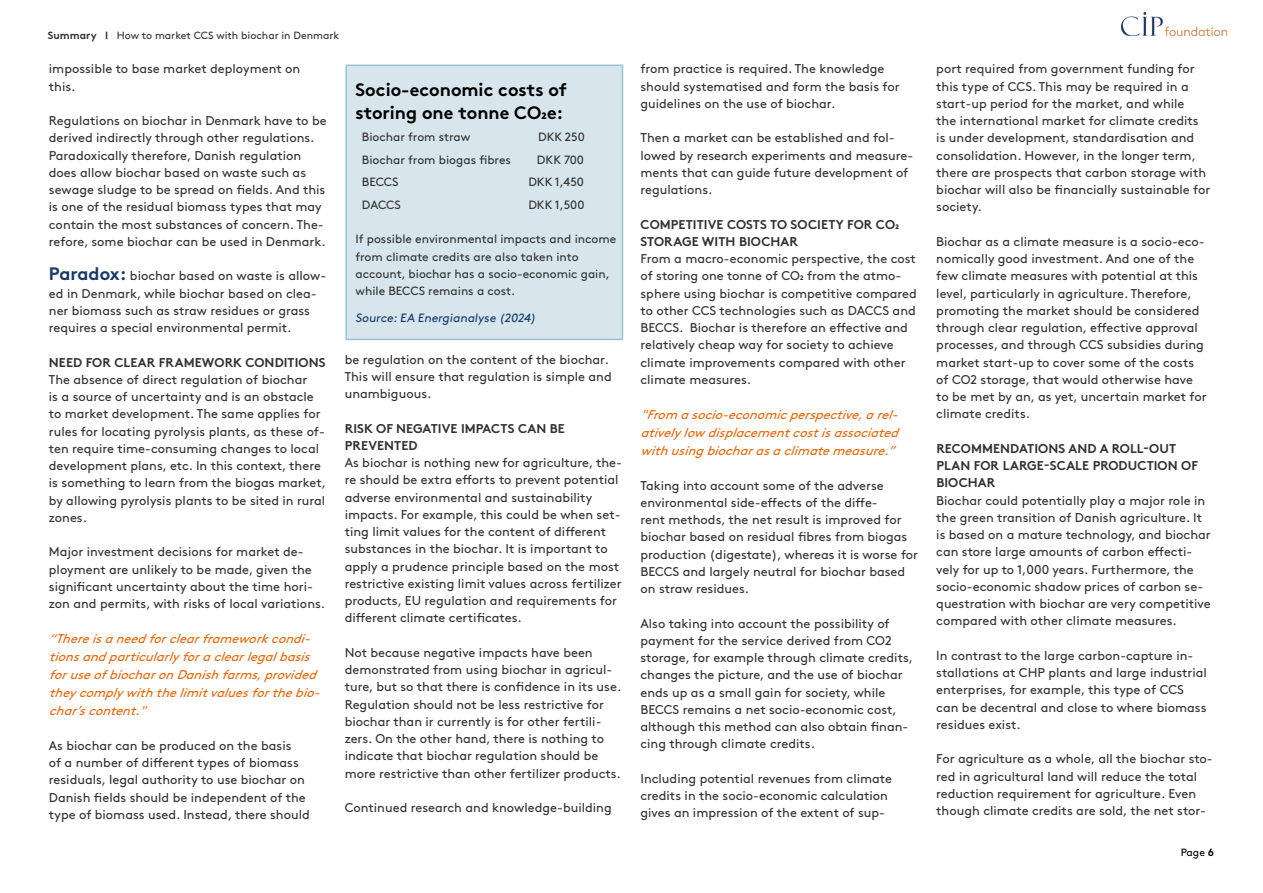
<style>
.page{position:relative;width:1263px;height:893px;background:#fff}
.page>*{position:absolute;margin:0;border:0;box-sizing:border-box;transform-origin:0 0}
.t1{font:700 18px/22.5px "Brown";color:#000}
.t2{font:12.75px/17.2px "Brown";color:#333}
.t3{font:italic 12.75px/18px "Brown";color:#ec6608}
.t4{font:700 12.75px/17.2px "Brown";letter-spacing:.005em;color:#333}
.t5{font:12px/17.2px "Brown";color:#333}
.t6{font:12px "Brown";color:#183a68}
.t7{font:10.5px "Brown";color:#333}
.t8{font:10.5px "Brown";color:#000}
.s1{font-weight:700}
.s2{font-weight:700;font-size:18px;color:#183a68}
</style>
<div class="page">
<div style="left:346px;top:65px;width:276px;height:274px;background:#d7e6ed"></div>
<div style="left:345px;top:65px;width:278px;height:275px;border:2px solid #9bc3d2"></div>
<img style="left:1122px;top:12px;width:105px;height:24px">
<p class="t7" style="left:48px;top:27px;width:293px"><span class="s1">Summary I</span> How to market CCS with biochar in Denmark</p>
<p class="t2" style="left:49px;top:59px;width:253px">impossible to base market deployment on this.</p>
<p class="t2" style="left:49px;top:111px;width:279px">Regulations on biochar in Denmark have to be derived indirectly through other regulations.<br>Paradoxically therefore, Danish regulation does allow biochar based on waste such as sewage sludge to be spread on fields. And this is one of the residual biomass types that may contain the most substances of concern. The&shy;refore, some biochar can be used in Denmark.</p>
<p class="t2" style="left:49px;top:266px;width:279px"><span class="s2">Paradox:</span> biochar based on waste is allow&shy;ed in Denmark, while biochar based on clea&shy;ner biomass such as straw residues or grass requires a special environmental permit.</p>
<p class="t4" style="left:49px;top:352px;width:278px">NEED FOR CLEAR FRAMEWORK CONDITIONS</p>
<p class="t2" style="left:49px;top:370px;width:279px">The absence of direct regulation of biochar<br>is a source of uncertainty and is an obstacle to market development. The same applies for rules for locating pyrolysis plants, as these of&shy;ten require time-consuming changes to local development plans, etc. In this context, there is something to learn from the biogas market, by allowing pyrolysis plants to be sited in rural zones.</p>
<p class="t2" style="left:49px;top:542px;width:278px">Major investment decisions for market de&shy;ployment are unlikely to be made, given the significant uncertainty about the time hori&shy;zon and permits, with risks of local variations.</p>
<p class="t3" style="left:49px;top:629px;width:278px">“Thereisaneedforclearframeworkcondi&shy;tionsandparticularlyforaclearlegalbasis foruseofbiocharonDanishfarms,provided theycomplywiththelimitvaluesforthebio&shy;char’scontent."</p>
<p class="t2" style="left:49px;top:736px;width:262px">As biochar can be produced on the basis<br>of a number of different types of biomass residuals, legal authority to use biochar on Danish fields should be independent of the type of biomass used. Instead, there should</p>
<h1 class="t1" style="left:355px;top:77px;width:213px">Socio-economic costs of storing one tonne CO2e:</h1>
<p class="t5" style="left:362px;top:128px;width:110px">Biochar from straw</p>
<p class="t5" style="left:538px;top:128px;width:48px">DKK 250</p>
<p class="t5" style="left:362px;top:150px;width:151px">Biochar from biogas fibres</p>
<p class="t5" style="left:537px;top:150px;width:49px">DKK 700</p>
<p class="t5" style="left:362px;top:173px;width:38px">BECCS</p>
<p class="t5" style="left:528px;top:173px;width:57px">DKK 1,450</p>
<p class="t5" style="left:362px;top:195px;width:40px">DACCS</p>
<p class="t5" style="left:528px;top:195px;width:58px">DKK 1,500</p>
<p class="t5" style="left:355px;top:230px;width:262px">If possible environmental impacts and income from climate credits are also taken into account, biochar has a socio-economic gain, while BECCS remains a cost.</p>
<p class="t6" style="left:355px;top:309px;width:184px">Source:EA Energianalyse (2024)</p>
<p class="t2" style="left:345px;top:349px;width:269px">be regulation on the content of the biochar.<br>This will ensure that regulation is simple and unambiguous.</p>
<p class="t4" style="left:345px;top:418px;width:222px">RISK OF NEGATIVE IMPACTS CAN BE<br>PREVENTED</p>
<p class="t2" style="left:345px;top:453px;width:279px">As biochar is nothing new for agriculture, the&shy;re should be extra efforts to prevent potential adverse environmental and sustainability impacts. For example, this could be when set&shy;ting limit values for the content of different substances in the biochar. It is important to apply a prudence principle based on the most restrictive existing limit values across fertilizer products, EU regulation and requirements for different climate certificates.</p>
<p class="t2" style="left:345px;top:643px;width:278px">Not because negative impacts have been demonstrated from using biochar in agricul&shy;ture, but so that there is confidence in its use.<br>Regulation should not be less restrictive for biochar than ir currently is for other fertili&shy;zers. On the other hand, there is nothing to indicate that biochar regulation should be more restrictive than other fertilizer products.</p>
<p class="t2" style="left:345px;top:798px;width:268px">Continued research and knowledge-building</p>
<p class="t2" style="left:640px;top:59px;width:261px">from practice is required. The knowledge should systematised and form the basis for guidelines on the use of biochar.</p>
<p class="t2" style="left:640px;top:128px;width:274px">Then a market can be established and fol&shy;lowed by research experiments and measure&shy;ments that can guide future development of regulations.</p>
<p class="t4" style="left:640px;top:214px;width:260px">COMPETITIVE COSTS TO SOCIETY FOR CO2<br>STORAGE WITH BIOCHAR</p>
<p class="t2" style="left:640px;top:249px;width:278px">From a macro-economic perspective, the cost of storing one tonne of CO2 from the atmo&shy;sphere using biochar is competitive compared to other CCS technologies such as DACCS and BECCS. Biochar is therefore an effective and relatively cheap way for society to achieve climate improvements compared with other climate measures.</p>
<p class="t3" style="left:640px;top:405px;width:265px;text-align:justify">"From asocio-economicperspective,arel&shy;ativelylowdisplacementcostisassociated withusingbiocharasaclimatemeasure.”</p>
<p class="t2" style="left:640px;top:475px;width:279px">Taking into account some of the adverse environmental side-effects of the diffe-<br>rent methods, the net result is improved for biochar based on residual fibres from biogas production (digestate), whereas it is worse for BECCS and largely neutral for biochar based on straw residues.</p>
<p class="t2" style="left:640px;top:613px;width:274px">Also taking into account the possibility of payment for the service derived from CO2 storage, for example through climate credits, changes the picture, and the use of biochar ends up as a small gain for society, while BECCS remains a net socio-economic cost, although this method can also obtain finan&shy;cing through climate credits.</p>
<p class="t2" style="left:640px;top:769px;width:253px">Including potential revenues from climate credits in the socio-economic calculation gives an impression of the extent of sup-</p>
<p class="t2" style="left:936px;top:59px;width:276px">port required from government funding for this type of CCS. This may be required in a start-up period for the market, and while<br>the international market for climate credits is under development, standardisation and consolidation. However, in the longer term, there are prospects that carbon storage with biochar will also be financially sustainable for society.</p>
<p class="t2" style="left:936px;top:232px;width:272px">Biochar as a climate measure is a socio-eco&shy;nomically good investment. And one of the few climate measures with potential at this level, particularly in agriculture. Therefore, promoting the market should be considered through clear regulation, effective approval processes, and through CCS subsidies during market start-up to cover some of the costs of CO2 storage, that would otherwise have to be met by an, as yet, uncertain market for climate credits.</p>
<p class="t4" style="left:936px;top:438px;width:263px">RECOMMENDATIONS AND A ROLL-OUT<br>PLAN FOR LARGE-SCALE PRODUCTION OF<br>BIOCHAR</p>
<p class="t2" style="left:936px;top:491px;width:276px">Biochar could potentially play a major role in the green transition of Danish agriculture. It is based on a mature technology, and biochar can store large amounts of carbon effecti&shy;vely for up to 1,000 years. Furthermore, the socio-economic shadow prices of carbon se&shy;questration with biochar are very competitive compared with other climate measures.</p>
<p class="t2" style="left:936px;top:646px;width:272px">In contrast to the large carbon-capture in&shy;stallations at CHP plants and large industrial enterprises, for example, this type of CCS can be decentral and close to where biomass residues exist.</p>
<p class="t2" style="left:936px;top:749px;width:278px">For agriculture as a whole, all the biochar sto&shy;red in agricultural land will reduce the total reduction requirement for agriculture. Even though climate credits are sold, the net stor-</p>
<p class="t8" style="left:1181px;top:844px;width:35px">Page <span class="s1">6</span></p>
</div>
